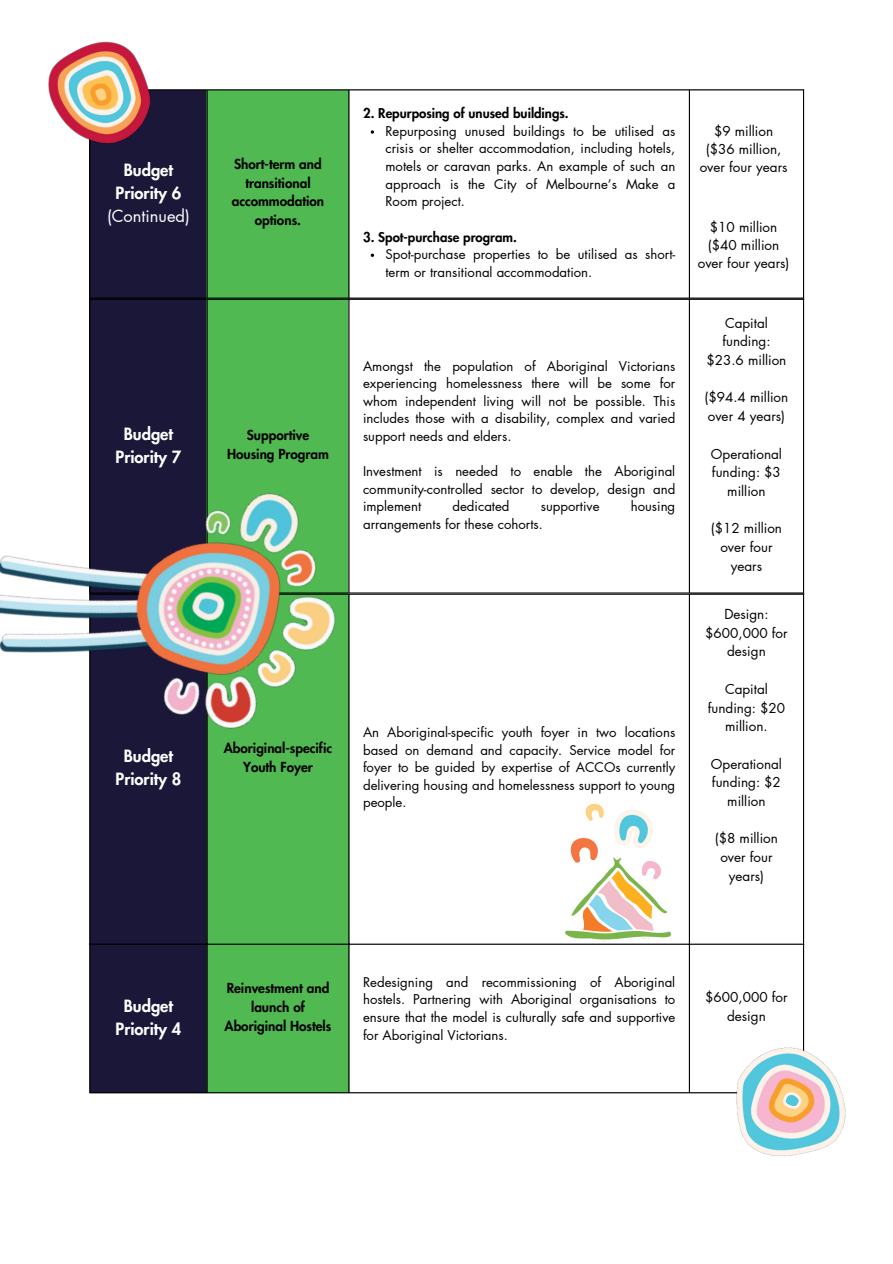
<style>
.page{position:relative;width:893px;height:1264px;background:#fff}
.page>*{position:absolute;margin:0;border:0;box-sizing:border-box;transform-origin:0 0}
.t1{font:800 16.5px/23.1px "Futura LT Pro";color:#fff;text-align:center}
.t2{font:16.5px "Futura LT Pro";color:#fff}
.t3{font:13.5px/18.8px "Futura LT Pro";color:#000;text-align:center}
.t4{font:800 13.5px/18.8px "Futura LT Pro";color:#000;text-align:center}
.t5{font:13.2px/17.5px "Futura LT Pro";color:#000;text-align:justify}
.t6{font:800 13.2px "Futura LT Pro";color:#000}
</style>
<div class="page">
<div style="left:90px;top:843px;width:116px;height:249px;background:#1b1739"></div>
<div style="left:207px;top:843px;width:141px;height:249px;background:#50b951"></div>
<hr style="left:89px;top:594px;width:1px;height:498px;background:#000">
<hr style="left:206px;top:594px;width:1px;height:498px;background:#000">
<hr style="left:348px;top:594px;width:1px;height:498px;background:#000">
<hr style="left:688px;top:594px;width:2px;height:498px;background:#000">
<hr style="left:802px;top:594px;width:2px;height:498px;background:#000">
<hr style="left:89px;top:593px;width:715px;height:1px;background:#000">
<hr style="left:89px;top:943px;width:715px;height:1px;background:#000">
<hr style="left:89px;top:1092px;width:715px;height:1px;background:#000">
<div style="left:90px;top:299px;width:117px;height:294px;background:#1b1739"></div>
<div style="left:207px;top:299px;width:142px;height:294px;background:#50b951"></div>
<hr style="left:89px;top:300px;width:1px;height:292px;background:#000">
<hr style="left:206px;top:300px;width:1px;height:292px;background:#000">
<hr style="left:348px;top:300px;width:1px;height:292px;background:#000">
<hr style="left:688px;top:300px;width:2px;height:292px;background:#000">
<hr style="left:802px;top:300px;width:2px;height:292px;background:#000">
<hr style="left:89px;top:299px;width:715px;height:1px;background:#000">
<hr style="left:89px;top:592px;width:715px;height:1px;background:#000">
<div style="left:90px;top:90px;width:117px;height:208px;background:#1b1739"></div>
<div style="left:207px;top:90px;width:142px;height:208px;background:#50b951"></div>
<svg style="left:371px;top:130px;width:3px;height:4px"></svg>
<hr style="left:89px;top:90px;width:1px;height:207px;background:#000">
<hr style="left:206px;top:90px;width:1px;height:207px;background:#000">
<hr style="left:348px;top:90px;width:1px;height:207px;background:#000">
<hr style="left:688px;top:90px;width:2px;height:207px;background:#000">
<hr style="left:802px;top:90px;width:2px;height:207px;background:#000">
<hr style="left:89px;top:89px;width:715px;height:1px;background:#000">
<hr style="left:89px;top:297px;width:715px;height:2px;background:#000">
<img style="left:0;top:373px;width:411px;height:470px">
<img style="left:565px;top:803px;width:107px;height:139px">
<img style="left:48px;top:41px;width:176px;height:180px">
<img style="left:722px;top:1034px;width:124px;height:122px">
<p class="t1" style="left:116px;top:159px;width:67px">Budget<br>Priority 6</p>
<p class="t2" style="left:107px;top:208px;width:84px">(Continued)</p>
<p class="t4" style="left:232px;top:155px;width:94px">Short-term and transitional accommodation options.</p>
<p class="t1" style="left:116px;top:423px;width:67px">Budget<br>Priority 7</p>
<p class="t4" style="left:227px;top:426px;width:103px">Supportive<br>Housing Program</p>
<p class="t1" style="left:116px;top:745px;width:67px">Budget<br>Priority 8</p>
<p class="t4" style="left:224px;top:739px;width:110px">Aboriginal-specific<br>Youth Foyer</p>
<p class="t6" style="left:363px;top:107px;width:207px">2. Repurposing of unused buildings.</p>
<p class="t5" style="left:385px;top:123px;width:291px">Repurposing unused buildings to be utilised as crisis or shelter accommodation, including hotels, motels or caravan parks. An example of such an approach is the City of Melbourne’s Make a Room project.</p>
<p class="t6" style="left:363px;top:231px;width:155px">3. Spot-purchase program.</p>
<p class="t5" style="left:385px;top:246px;width:291px">Spot-purchase properties to be utilised as short&shy;term or transitional accommodation.</p>
<p class="t5" style="left:363px;top:357px;width:314px">Amongst the population of Aboriginal Victorians experiencing homelessness there will be some for whom independent living will not be possible. This includes those with a disability, complex and varied support needs and elders.</p>
<p class="t5" style="left:363px;top:463px;width:314px">Investment is needed to enable the Aboriginal community-controlled sector to develop, design and implement</p>
<p class="t5" style="left:452px;top:498px;width:59px">dedicated</p>
<p class="t5" style="left:541px;top:498px;width:60px">supportive</p>
<p class="t5" style="left:630px;top:498px;width:46px">housing</p>
<p class="t5" style="left:363px;top:516px;width:181px">arrangements for these cohorts.</p>
<p class="t5" style="left:363px;top:724px;width:314px">An Aboriginal-specific youth foyer in two locations based on demand and capacity. Service model for foyer to be guided by expertise of ACCOs currently delivering housing and homelessness support to young people.</p>
<p class="t3" style="left:699px;top:122px;width:89px;line-height:18px">$9 million ($36 million, over four years</p>
<p class="t3" style="left:697px;top:219px;width:93px;line-height:18px">$10 million ($40 million over four years)</p>
<p class="t3" style="left:706px;top:314px;width:81px">Capital funding: $23.6 million</p>
<p class="t3" style="left:704px;top:389px;width:85px;text-align:left">($94.4 million over 4 years)</p>
<p class="t3" style="left:710px;top:445px;width:73px">Operational funding: $3 million</p>
<p class="t3" style="left:710px;top:519px;width:73px">($12 million over four years</p>
<p class="t3" style="left:705px;top:605px;width:84px">Design: $600,000 for design</p>
<p class="t3" style="left:707px;top:680px;width:79px">Capital funding: $20 million.</p>
<p class="t3" style="left:710px;top:755px;width:73px">Operational funding: $2 million</p>
<p class="t3" style="left:715px;top:829px;width:64px">($8 million over four years)</p>
<p class="t1" style="left:116px;top:995px;width:67px">Budget<br>Priority 4</p>
<h1 class="t4" style="left:224px;top:979px;width:108px">Reinvestment and launch of<br>Aboriginal Hostels</h1>
<h1 class="t5" style="left:363px;top:973px;width:314px">Redesigning and recommissioning of Aboriginal hostels. Partnering with Aboriginal organisations to ensure that the model is culturally safe and supportive for Aboriginal Victorians.</h1>
<p class="t3" style="left:705px;top:988px;width:84px">$600,000 for design</p>
</div>
